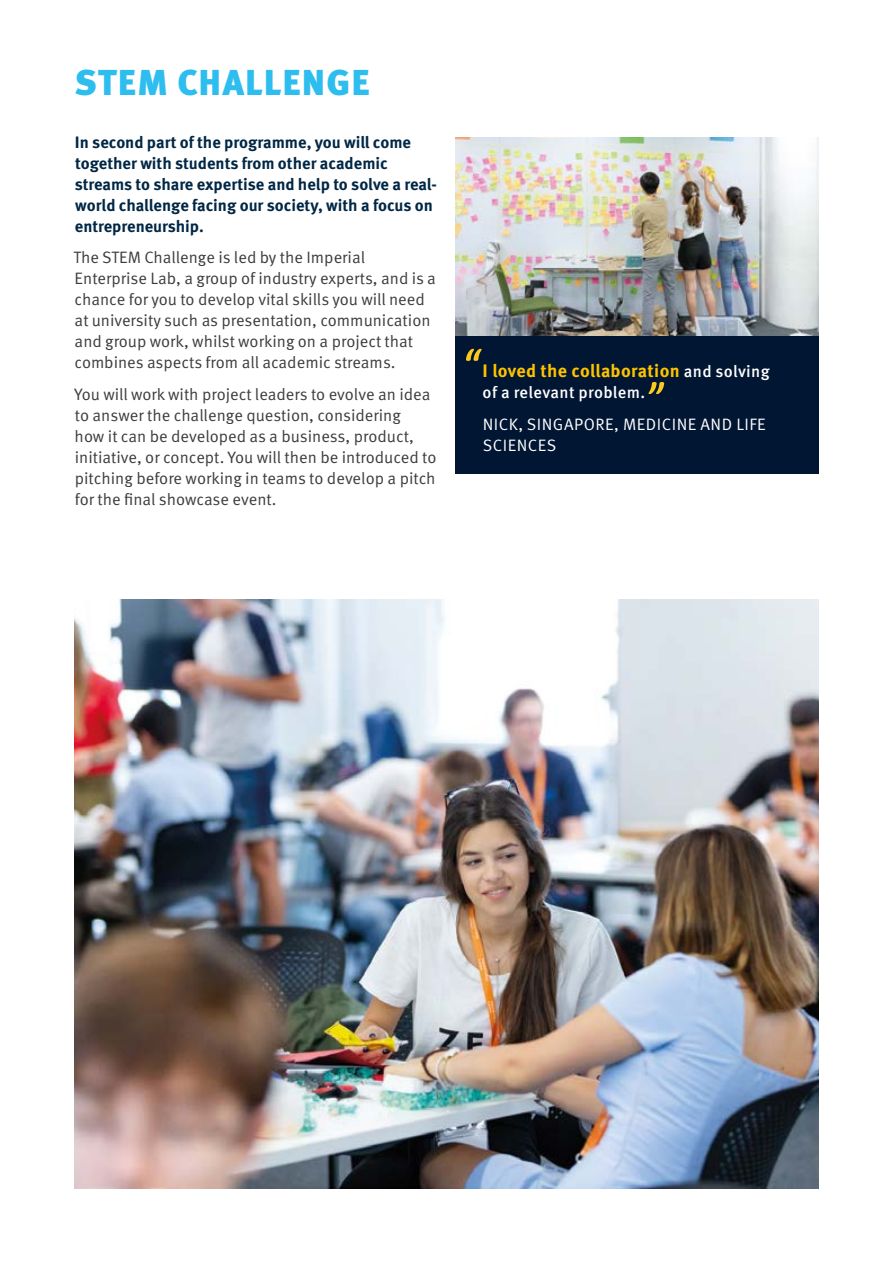
<style>
.page{position:relative;width:893px;height:1263px;background:#fff}
.page>*{position:absolute;margin:0;border:0;box-sizing:border-box;transform-origin:0 0}
.H2_Page_head{font:900 36px "Meta OT";letter-spacing:.03em;color:#2ebdef}
.t1{font:700 18px "Meta OT";letter-spacing:.02em;color:#fdc300}
.Body_text{font:16.5px/21px "Meta OT Norm";color:#3c3c3b}
.Intro_para{font:700 16.5px/21px "Meta OT";color:#002745}
.Quote_person{font:16.5px/21px "Meta OT Norm";letter-spacing:.03em;color:#fff}
.t2{font:500 16.5px "Meta OT";letter-spacing:.02em;color:#fff}
.s1{font-weight:500;font-size:16.5px;color:#fff}
</style>
<div class="page">
<img style="left:455px;top:137px;width:364px;height:200px">
<div style="left:455px;top:337px;width:364px;height:137px;background:#001633"></div>
<svg style="left:466px;top:349px;width:16px;height:12px"></svg>
<svg style="left:648px;top:382px;width:16px;height:12px"></svg>
<img style="left:74px;top:599px;width:745px;height:589px">
<h2 class="H2_Page_head" style="left:75px;top:61px;width:297px">STEM CHALLENGE</h2>
<p class="Intro_para" style="left:75px;top:132px;width:364px">In second part of the programme, you will come together with students from other academic streams to share expertise and help to solve a real&shy;world challenge facing our society, with a focus on entrepreneurship.</p>
<p class="Body_text" style="left:73px;top:247px;width:364px">The STEM Challenge is led by the Imperial Enterprise Lab, a group of industry experts, and is a chance for you to develop vital skills you will need at university such as presentation, communication and group work, whilst working on a project that combines aspects from all academic streams.</p>
<p class="Body_text" style="left:74px;top:384px;width:364px">You will work with project leaders to evolve an idea to answer the challenge question, considering<br>how it can be developed as a business, product, initiative, or concept. You will then be introduced to pitching before working in teams to develop a pitch for the final showcase event.</p>
<p class="t1" style="left:483px;top:360px;width:289px">I loved the collaboration <span class="s1">and solving</span></p>
<p class="t2" style="left:483px;top:382px;width:164px">of a relevant problem.</p>
<p class="Quote_person" style="left:483px;top:414px;width:285px">NICK, SINGAPORE, MEDICINE AND LIFE<br>SCIENCES</p>
</div>
